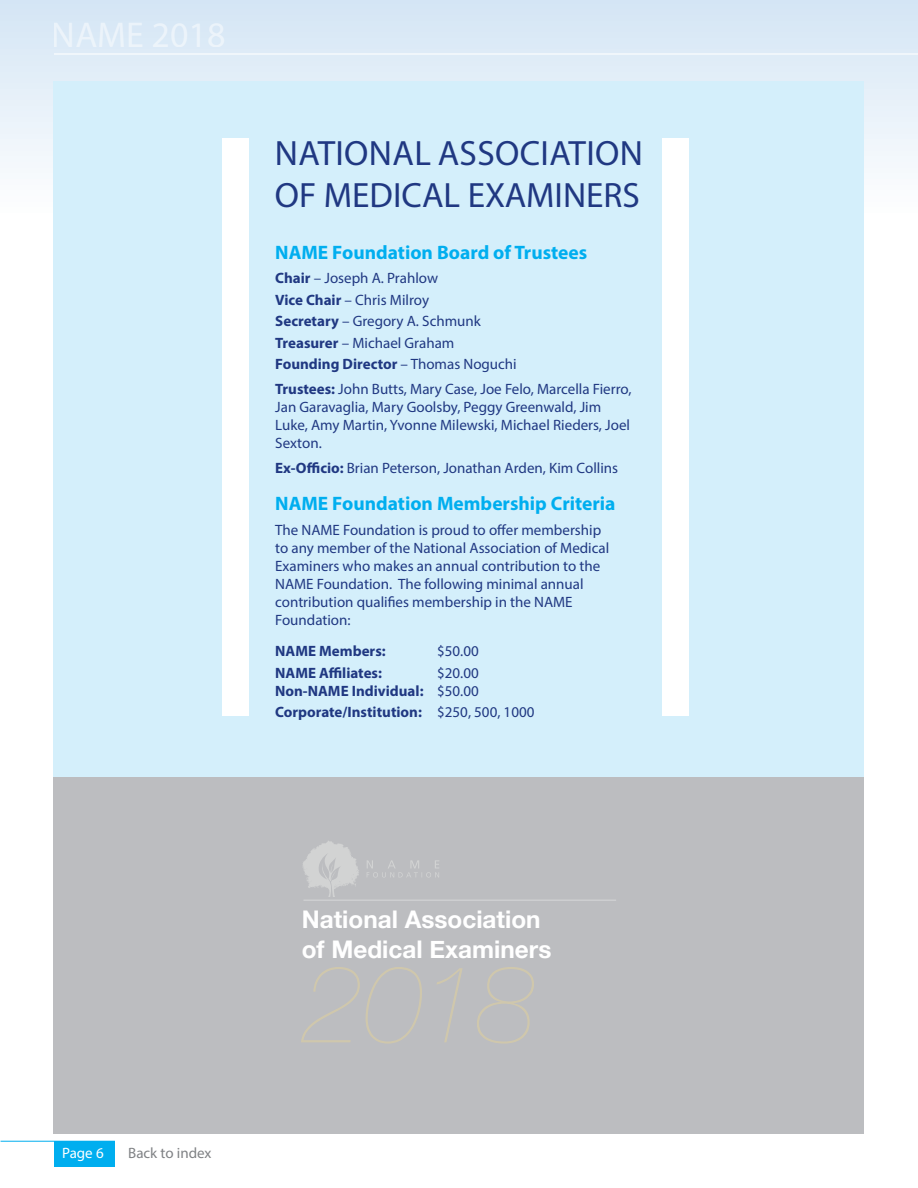
<style>
.page{position:relative;width:918px;height:1188px;background:#fff}
.page>*{position:absolute;margin:0;border:0;box-sizing:border-box;transform-origin:0 0}
.t1{font:35.25px/42.3px "Myriad Pro";color:#203882}
.t2{font:700 24.3px/29.1px "Helvetica Neue";color:#fff}
.t3{font:700 19.5px "Myriad Pro";color:#00aeef}
.t4{font:15px/18px "Myriad Pro";color:#203882}
.t5{font:700 15px/18px "Myriad Pro";color:#203882;text-align:right}
.t6{font:15px "Myriad Pro";color:#808285}
.t7{font:15px "Myriad Pro";color:#fff}
.s1{font-weight:700}
.s2{font-weight:400}
</style>
<div class="page">
<div style="left:54px;top:1141px;width:61px;height:26px;background:#00aeef"></div>
<hr style="left:1px;top:1141px;width:114px;height:1px;background:#00aeef">
<div style="left:0;top:0;width:918px;height:216px;background:linear-gradient(to bottom,#d3e5f5,#fefefe)"></div>
<hr style="left:54px;top:53px;width:864px;height:2px;background:#fff">
<div style="left:54px;top:81px;width:810px;height:697px;background:#d4effb"></div>
<div style="left:54px;top:778px;width:810px;height:356px;background:#bcbdc0"></div>
<svg style="left:303px;top:841px;width:136px;height:56px"></svg>
<hr style="left:303px;top:900px;width:313px;height:1px;background:#fff">
<div style="left:222px;top:138px;width:27px;height:578px;background:#fff"></div>
<div style="left:662px;top:138px;width:27px;height:578px;background:#fff"></div>
<h1 class="t1" style="left:275px;top:131px;width:370px">NATIONAL ASSOCIATION<br>OF MEDICAL EXAMINERS</h1>
<h3 class="t3" style="left:275px;top:239px;width:314px">NAME Foundation Board of Trustees</h3>
<p class="t4" style="left:275px;top:267px;width:243px;line-height:21.5px"><span class="s1">Chair</span> – Joseph A. Prahlow<br><span class="s1">Vice Chair</span> – Chris Milroy<br><span class="s1">Secretary</span> – Gregory A. Schmunk<br><span class="s1">Treasurer</span> – Michael Graham<br><span class="s1">Founding Director</span> – Thomas Noguchi</p>
<p class="t4" style="left:275px;top:380px;width:358px"><span class="s1">Trustees:</span> John Butts, Mary Case, Joe Felo, Marcella Fierro, Jan Garavaglia, Mary Goolsby, Peggy Greenwald, Jim Luke, Amy Martin, Yvonne Milewski, Michael Rieders, Joel Sexton.</p>
<p class="t4" style="left:275px;top:459px;width:345px"><span class="s1">Ex-Officio:</span> Brian Peterson, Jonathan Arden, Kim Collins</p>
<h3 class="t3" style="left:275px;top:491px;width:342px">NAME Foundation Membership Criteria</h3>
<p class="t4" style="left:275px;top:520px;width:336px">The NAME Foundation is proud to offer membership to any member of the National Association of Medical Examiners who makes an annual contribution to the NAME Foundation. The following minimal annual contribution qualifies membership in the NAME Foundation:</p>
<p class="t5" style="left:275px;top:642px;width:112px">NAME Members:</p>
<p class="t4" style="left:437px;top:642px;width:43px">$50.00</p>
<p class="t5" style="left:275px;top:663px;width:108px">NAME Affiliates:</p>
<p class="t5" style="left:275px;top:663px;width:205px"><span class="s2">$20.00<br></span>Non-NAME Individual: <span class="s2">$50.00</span></p>
<p class="t5" style="left:275px;top:703px;width:261px">Corporate/Institution: <span class="s2">$250, 500, 1000</span></p>
<p class="t7" style="left:62px;top:1144px;width:43px">Page 6</p>
<p class="t6" style="left:128px;top:1144px;width:85px">Back to index</p>
<h2 class="t2" style="left:302px;top:906px;width:251px">National Association of Medical Examiners</h2>
</div>
